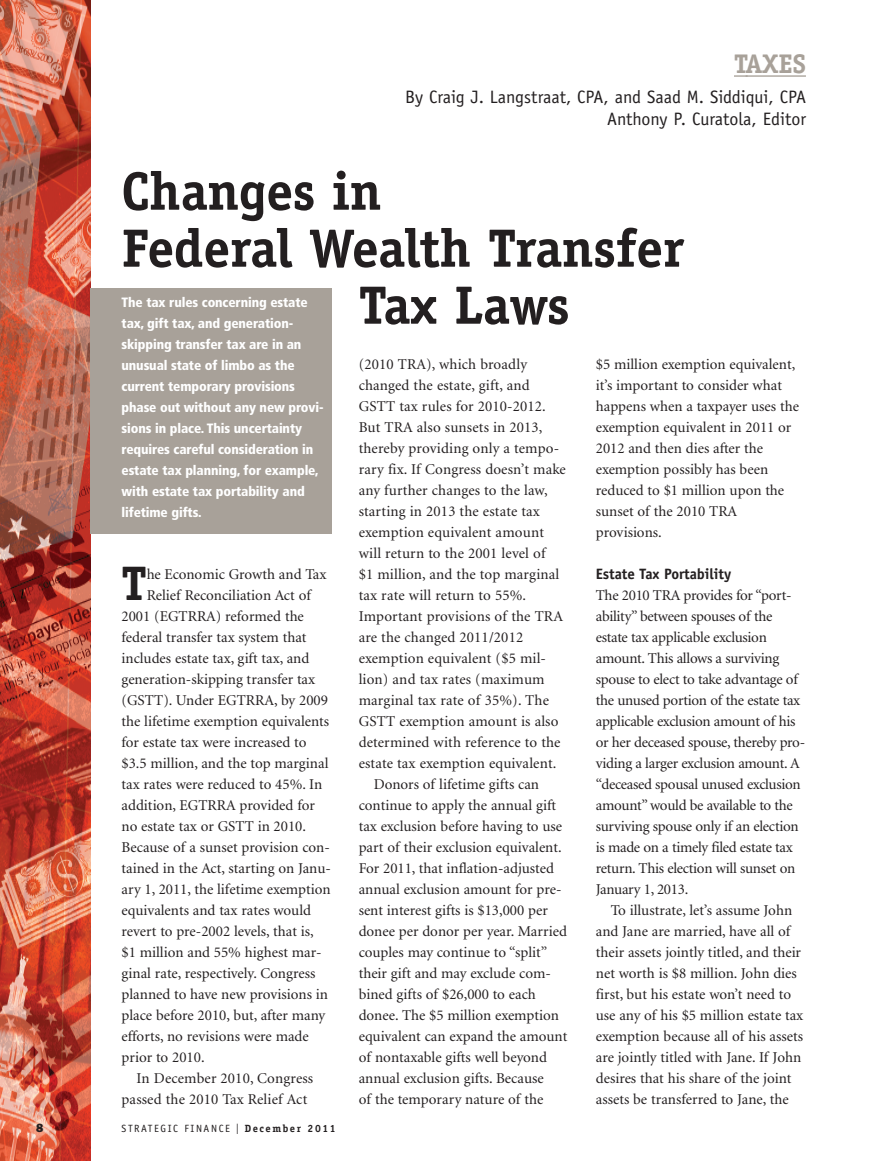
<style>
.page{position:relative;width:878px;height:1161px;background:#fff}
.page>*{position:absolute;margin:0;border:0;box-sizing:border-box;transform-origin:0 0}
.t1{font:700 54px "Officina Serif";letter-spacing:-.01em;color:#231f20}
.t2{font:700 48.6px "Officina Serif";color:#231f20}
.t3{font:700 27px "Officina Serif";letter-spacing:-.015em;color:#a8a199}
.t4{font:18px/21.6px "Officina Sans";color:#231f20;text-align:right}
.t5{font:15px/21px "Minion";color:#231f20}
.t6{font:15px/21px "Minion";letter-spacing:-.02em;color:#231f20}
.t7{font:700 15px "Officina Sans";letter-spacing:-.005em;color:#231f20}
.t8{font:900 condensed 13.5px/21px "Frutiger";letter-spacing:-.01em;color:#fff}
.t9{font:800 12px "Franklin Gothic";color:#231f20}
.t10{font:10.5px "Officina Sans";letter-spacing:.15em;color:#231f20}
.s1{font-family:"Franklin Gothic";font-size:15px}
.s2{font-family:"Officina Serif";font-weight:700}
</style>
<div class="page">
<svg style="left:734px;top:75px;width:11px;height:2px"></svg>
<hr style="left:745px;top:75px;width:61px;height:2px;background:#a8a199">
<img style="left:0;top:0;width:90px;height:1161px">
<div style="left:90px;top:288px;width:242px;height:246px;background:#a8a199"></div>
<h3 class="t3" style="left:734px;top:54px;width:73px">TAXES</h3>
<p class="t4" style="left:405px;top:88px;width:402px">By Craig J. Langstraat, CPA, and Saad M. Siddiqui, CPA<br>Anthony P. Curatola, Editor</p>
<h1 class="t1" style="left:122px;top:171px;width:261px">Changes in</h1>
<h1 class="t1" style="left:122px;top:228px;width:564px">Federal Wealth Transfer</h1>
<h1 class="t1" style="left:359px;top:285px;width:212px">Tax Laws</h1>
<p class="t8" style="left:121px;top:293px;width:203px">The tax rules concerning estate tax, gift tax, and generation&shy;skipping transfer tax are in an unusual state of limbo as the current temporary provisions phase out without any new provi&shy;sions in place. This uncertainty requires careful consideration in estate tax planning, for example, with estate tax portability and lifetime gifts.</p>
<p class="t5" style="left:358px;top:355px;width:170px">(2010 TRA), which broadly</p>
<p class="t5" style="left:358px;top:376px;width:172px">changed the estate, gift, and</p>
<p class="t5" style="left:358px;top:397px;width:189px">GSTT tax rules for 2010-2012.</p>
<p class="t5" style="left:358px;top:418px;width:185px">But TRA also sunsets in 2013,</p>
<p class="t5" style="left:358px;top:439px;width:202px">thereby providing only a tempo-</p>
<p class="t5" style="left:358px;top:460px;width:209px">rary fix. If Congress doesn’t make</p>
<p class="t5" style="left:358px;top:481px;width:190px">any further changes to the law,</p>
<p class="t5" style="left:358px;top:502px;width:183px">starting in 2013 the estate tax</p>
<p class="t5" style="left:358px;top:523px;width:187px">exemption equivalent amount</p>
<p class="t5" style="left:358px;top:544px;width:188px">will return to the 2001 level of</p>
<p class="t5" style="left:358px;top:565px;width:202px">$1 million, and the top marginal</p>
<p class="t5" style="left:358px;top:586px;width:169px">tax rate will return to 55%.</p>
<p class="t5" style="left:358px;top:607px;width:206px">Important provisions of the TRA</p>
<p class="t5" style="left:358px;top:628px;width:166px">are the changed 2011/2012</p>
<p class="t5" style="left:358px;top:649px;width:189px">exemption equivalent ($5 mil-</p>
<p class="t5" style="left:358px;top:670px;width:187px">lion) and tax rates (maximum</p>
<p class="t5" style="left:358px;top:691px;width:192px">marginal tax rate of 35%). The</p>
<p class="t5" style="left:358px;top:712px;width:201px">GSTT exemption amount is also</p>
<p class="t5" style="left:358px;top:733px;width:203px">determined with reference to the</p>
<p class="t5" style="left:358px;top:754px;width:199px">estate tax exemption equivalent.</p>
<p class="t5" style="left:373px;top:775px;width:167px">Donors of lifetime gifts can</p>
<p class="t5" style="left:358px;top:796px;width:199px">continue to apply the annual gift</p>
<p class="t5" style="left:358px;top:817px;width:205px">tax exclusion before having to use</p>
<p class="t5" style="left:358px;top:838px;width:204px">part of their exclusion equivalent.</p>
<p class="t5" style="left:358px;top:859px;width:197px">For 2011, that inflation-adjusted</p>
<p class="t5" style="left:358px;top:880px;width:204px">annual exclusion amount for pre-</p>
<p class="t5" style="left:358px;top:901px;width:191px">sent interest gifts is $13,000 per</p>
<p class="t5" style="left:358px;top:922px;width:210px">donee per donor per year. Married</p>
<p class="t5" style="left:358px;top:943px;width:190px">couples may continue to “split”</p>
<p class="t5" style="left:358px;top:964px;width:194px">their gift and may exclude com-</p>
<p class="t5" style="left:358px;top:985px;width:179px">bined gifts of $26,000 to each</p>
<p class="t5" style="left:358px;top:1006px;width:202px">donee. The $5 million exemption</p>
<p class="t5" style="left:358px;top:1027px;width:210px">equivalent can expand the amount</p>
<p class="t5" style="left:358px;top:1048px;width:190px">of nontaxable gifts well beyond</p>
<p class="t5" style="left:358px;top:1069px;width:186px">annual exclusion gifts. Because</p>
<p class="t5" style="left:358px;top:1090px;width:186px">of the temporary nature of the</p>
<p class="t5" style="left:596px;top:355px;width:205px">$5 million exemption equivalent, it’s important to consider what happens when a taxpayer uses the exemption equivalent in 2011 or<br>2012 and then dies after the exemption possibly has been reduced to $1 million upon the sunset of the 2010 TRA provisions.</p>
<p class="t7" style="left:596px;top:568px;width:137px">Estate Tax Portability</p>
<p class="t6" style="left:596px;top:586px;width:211px">The 2010 TRA provides for “port&shy;ability” between spouses of the estate tax applicable exclusion amount. This allows a surviving spouse to elect to take advantage of the unused portion of the estate tax applicable exclusion amount of his or her deceased spouse, thereby pro&shy;viding a larger exclusion amount. A “deceased spousal unused exclusion amount” would be available to the surviving spouse only if an election is made on a timely filed estate tax return. This election will sunset on January 1, 2013.</p>
<p class="t5" style="left:596px;top:901px;width:209px;text-indent:15px">To illustrate, let’s assume John and Jane are married, have all of their assets jointly titled, and their net worth is $8 million. John dies first, but his estate won’t need to use any of his $5 million estate tax exemption because all of his assets are jointly titled with Jane. If John desires that his share of the joint assets be transferred to Jane, the</p>
<h2 class="t2" style="left:122px;top:565px;width:27px">T</h2>
<p class="t5" style="left:147px;top:565px;width:181px">he Economic Growth and Tax</p>
<p class="t5" style="left:147px;top:586px;width:166px">Relief Reconciliation Act of</p>
<p class="t5" style="left:122px;top:607px;width:184px">2001 (EGTRRA) reformed the</p>
<p class="t5" style="left:122px;top:628px;width:186px">federal transfer tax system that</p>
<p class="t5" style="left:122px;top:649px;width:189px">includes estate tax, gift tax, and</p>
<p class="t5" style="left:122px;top:670px;width:195px">generation-skipping transfer tax</p>
<p class="t5" style="left:122px;top:691px;width:208px">(GSTT). Under EGTRRA, by 2009</p>
<p class="t5" style="left:122px;top:712px;width:209px">the lifetime exemption equivalents</p>
<p class="t5" style="left:122px;top:733px;width:186px">for estate tax were increased to</p>
<p class="t5" style="left:122px;top:754px;width:208px">$3.5 million, and the top marginal</p>
<p class="t5" style="left:122px;top:775px;width:202px">tax rates were reduced to 45%. In</p>
<p class="t5" style="left:122px;top:796px;width:195px">addition, EGTRRA provided for</p>
<p class="t5" style="left:122px;top:817px;width:186px">no estate tax or GSTT in 2010.</p>
<p class="t5" style="left:122px;top:838px;width:210px">Because of a sunset provision con-</p>
<p class="t5" style="left:122px;top:859px;width:211px">tained in the Act, starting on Janu-</p>
<p class="t5" style="left:122px;top:880px;width:211px">ary 1, 2011, the lifetime exemption</p>
<p class="t5" style="left:122px;top:901px;width:191px">equivalents and tax rates would</p>
<p class="t5" style="left:122px;top:922px;width:194px">revert to pre-2002 levels, that is,</p>
<p class="t5" style="left:122px;top:943px;width:202px">$1 million and 55% highest mar-</p>
<p class="t5" style="left:121px;top:964px;width:195px">ginal rate, respectively. Congress</p>
<p class="t5" style="left:121px;top:985px;width:208px">planned to have new provisions in</p>
<p class="t5" style="left:121px;top:1006px;width:205px">place before 2010, but, after many</p>
<p class="t5" style="left:121px;top:1027px;width:189px">efforts, no revisions were made</p>
<p class="t5" style="left:121px;top:1048px;width:84px">prior to 2010.</p>
<p class="t5" style="left:136px;top:1069px;width:178px">In December 2010, Congress</p>
<p class="t5" style="left:121px;top:1090px;width:187px">passed the 2010 Tax Relief Act</p>
<p class="t9" style="left:36px;top:1124px;width:9px">8</p>
<p class="t10" style="left:122px;top:1125px;width:216px">STRATEGIC FINANCE <span class="s1">I</span> <span class="s2">December 2011</span></p>
</div>
